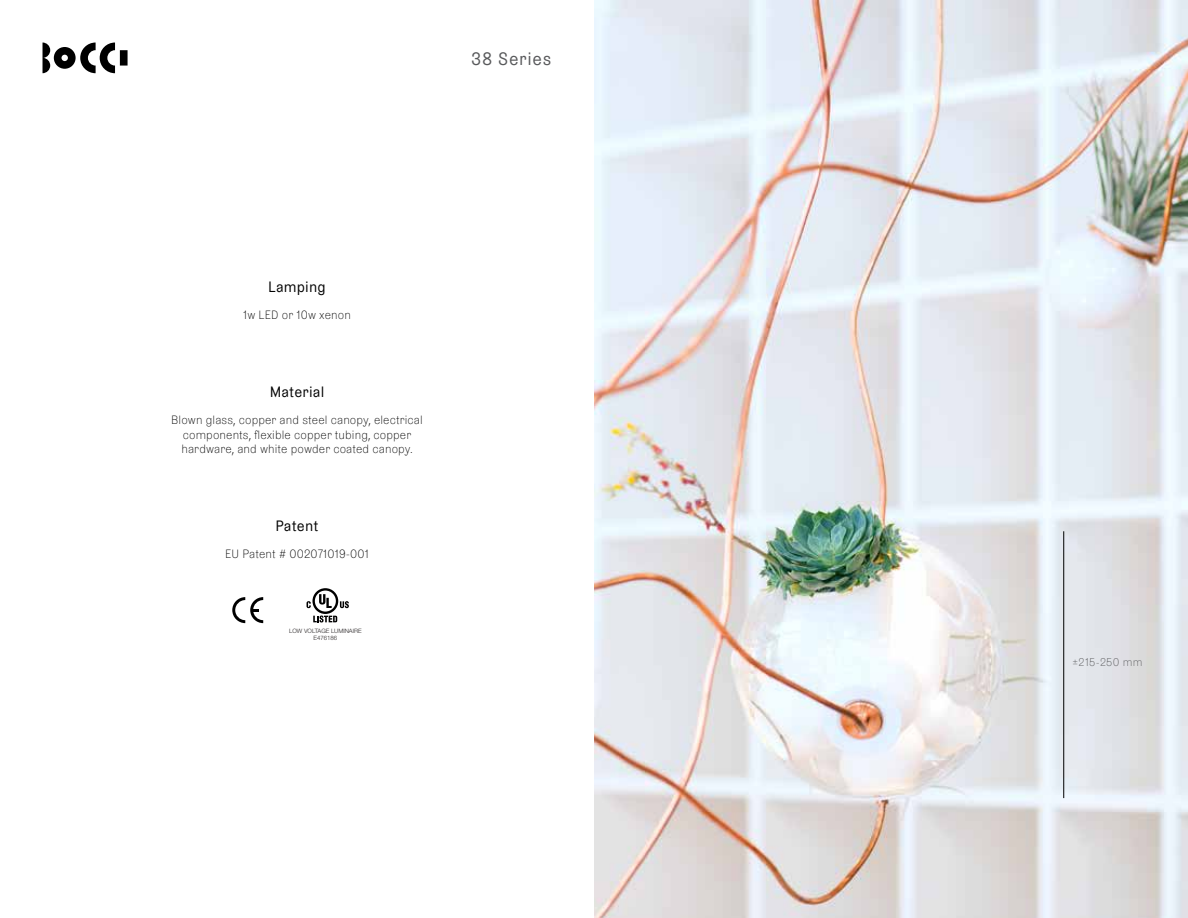
<style>
.page{position:relative;width:1188px;height:918px;background:#fff}
.page>*{position:absolute;margin:0;border:0;box-sizing:border-box;transform-origin:0 0}
.t1{font:18px "Grey LL";letter-spacing:.035em;color:#58595b}
.t2{font:15px "Grey LL";letter-spacing:.01em;color:#000}
.t3{font:300 12px/14.4px "Grey LL";letter-spacing:.01em;color:#000;text-align:center}
.t4{font:300 11.25px "Grey LL";letter-spacing:.025em;color:#58595b}
.t5{font:300 6px/7.2px "Helvetica Neue";color:#231f20;text-align:center}
</style>
<div class="page">
<img style="left:594px;top:0;width:594px;height:918px">
<svg style="left:43px;top:43px;width:85px;height:30px"></svg>
<hr style="left:1063px;top:531px;width:1px;height:267px;background:#000">
<svg style="left:232px;top:597px;width:31px;height:26px"></svg>
<svg style="left:313px;top:616px;width:24px;height:7px"></svg>
<svg style="left:340px;top:601px;width:9px;height:7px"></svg>
<svg style="left:312px;top:588px;width:26px;height:26px"></svg>
<div style="left:315px;top:591px;width:21px;height:21px;background:#fff;border-radius:50%"></div>
<svg style="left:319px;top:594px;width:13px;height:14px"></svg>
<svg style="left:307px;top:601px;width:4px;height:7px"></svg>
<h1 class="t1" style="left:471px;top:46px;width:82px">38 Series</h1>
<p class="t2" style="left:268px;top:276px;width:59px">Lamping</p>
<p class="t3" style="left:243px;top:307px;width:109px">1w LED or 10w xenon</p>
<p class="t2" style="left:270px;top:381px;width:56px">Material</p>
<p class="t3" style="left:171px;top:412px;width:253px">Blown glass, copper and steel canopy, electrical components, flexible copper tubing, copper hardware, and white powder coated canopy.</p>
<p class="t2" style="left:275px;top:515px;width:45px">Patent</p>
<p class="t3" style="left:225px;top:546px;width:145px">EU Patent # 002071019-001</p>
<p class="t5" style="left:289px;top:627px;width:74px">LOW VOLTAGE LUMINAIRE<br>E476186</p>
<p class="t4" style="left:1072px;top:655px;width:72px">±215-250 mm</p>
</div>
